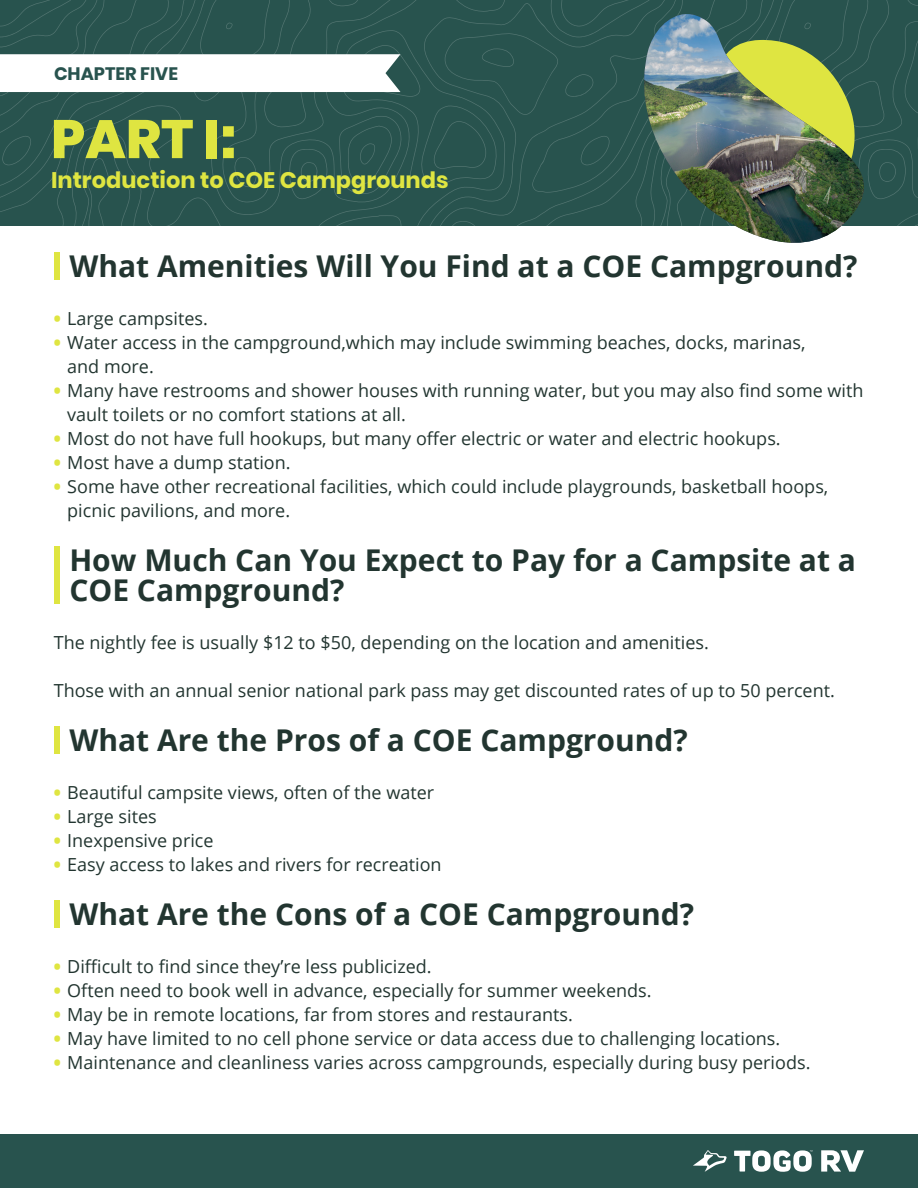
<style>
.page{position:relative;width:918px;height:1188px;background:#fff}
.page>*{position:absolute;margin:0;border:0;box-sizing:border-box;transform-origin:0 0}
.t1{font:800 54px "Poppins";color:#dfe541}
.t2{font:700 30px/30px "Open Sans";color:#223530}
.t3{font:700 22.5px "Poppins";color:#dfe541}
.t4{font:18px/24px "Open Sans";color:#223530}
.t5{font:700 18px "Poppins";color:#28534e}
.s1{font-weight:800;color:#dfe541}
</style>
<div class="page">
<div style="left:0;top:1134px;width:918px;height:54px;background:#28534e"></div>
<svg style="left:693px;top:1150px;width:34px;height:22px"></svg>
<svg style="left:734px;top:1150px;width:79px;height:22px"></svg>
<svg style="left:821px;top:1150px;width:43px;height:22px"></svg>
<div style="left:54px;top:547px;width:6px;height:57px;background:#dfe541"></div>
<div style="left:54px;top:901px;width:6px;height:27px;background:#dfe541"></div>
<div style="left:54px;top:253px;width:6px;height:27px;background:#dfe541"></div>
<div style="left:54px;top:727px;width:6px;height:27px;background:#dfe541"></div>
<svg style="left:0;top:0;width:918px;height:226px;background:#3f6561"></svg>
<div style="left:631px;top:1px;width:269px;height:225px;background:#28534e"></div>
<img style="left:631px;top:14px;width:249px;height:229px">
<p class="t5" style="left:54px;top:63px;width:126px">CHAPTER FIVE</p>
<h1 class="t1" style="left:51px;top:108px;width:187px">PART I:</h1>
<p class="t3" style="left:51px;top:167px;width:399px">Introduction to COE Campgrounds</p>
<h2 class="t2" style="left:69px;top:250px;width:790px">What Amenities Will You Find at a COE Campground?</h2>
<p class="t4" style="left:54px;top:306px;width:156px"><span class="s1">•</span> Large campsites.</p>
<p class="t4" style="left:67px;top:330px;width:740px;text-indent:-14px"><span class="s1">•</span> Water access in the campground,which may include swimming beaches, docks, marinas, and more.</p>
<p class="t4" style="left:67px;top:378px;width:798px;text-indent:-14px"><span class="s1">•</span> Many have restrooms and shower houses with running water, but you may also find some with vault toilets or no comfort stations at all.</p>
<p class="t4" style="left:54px;top:426px;width:728px"><span class="s1">•</span> Most do not have full hookups, but many offer electric or water and electric hookups.</p>
<p class="t4" style="left:54px;top:450px;width:238px"><span class="s1">•</span> Most have a dump station.</p>
<p class="t4" style="left:67px;top:474px;width:763px;text-indent:-14px"><span class="s1">•</span> Some have other recreational facilities, which could include playgrounds, basketball hoops, picnic pavilions, and more.</p>
<h2 class="t2" style="left:69px;top:544px;width:788px">How Much Can You Expect to Pay for a Campsite at a<br>COE Campground?</h2>
<p class="t4" style="left:54px;top:630px;width:657px">The nightly fee is usually $12 to $50, depending on the location and amenities.</p>
<p class="t4" style="left:54px;top:678px;width:783px">Those with an annual senior national park pass may get discounted rates of up to 50 percent.</p>
<h2 class="t2" style="left:69px;top:724px;width:620px">What Are the Pros of a COE Campground?</h2>
<p class="t4" style="left:54px;top:780px;width:382px"><span class="s1">•</span> Beautiful campsite views, often of the water</p>
<p class="t4" style="left:54px;top:804px;width:105px"><span class="s1">•</span> Large sites</p>
<p class="t4" style="left:54px;top:828px;width:161px"><span class="s1">•</span> Inexpensive price</p>
<p class="t4" style="left:54px;top:852px;width:389px"><span class="s1">•</span> Easy access to lakes and rivers for recreation</p>
<h2 class="t2" style="left:69px;top:898px;width:626px">What Are the Cons of a COE Campground?</h2>
<p class="t4" style="left:54px;top:954px;width:379px"><span class="s1">•</span> Difficult to find since they’re less publicized.</p>
<p class="t4" style="left:54px;top:978px;width:599px"><span class="s1">•</span> Often need to book well in advance, especially for summer weekends.</p>
<p class="t4" style="left:54px;top:1002px;width:521px"><span class="s1">•</span> May be in remote locations, far from stores and restaurants.</p>
<p class="t4" style="left:54px;top:1026px;width:728px"><span class="s1">•</span> May have limited to no cell phone service or data access due to challenging locations.</p>
<p class="t4" style="left:54px;top:1050px;width:758px"><span class="s1">•</span> Maintenance and cleanliness varies across campgrounds, especially during busy periods.</p>
</div>
